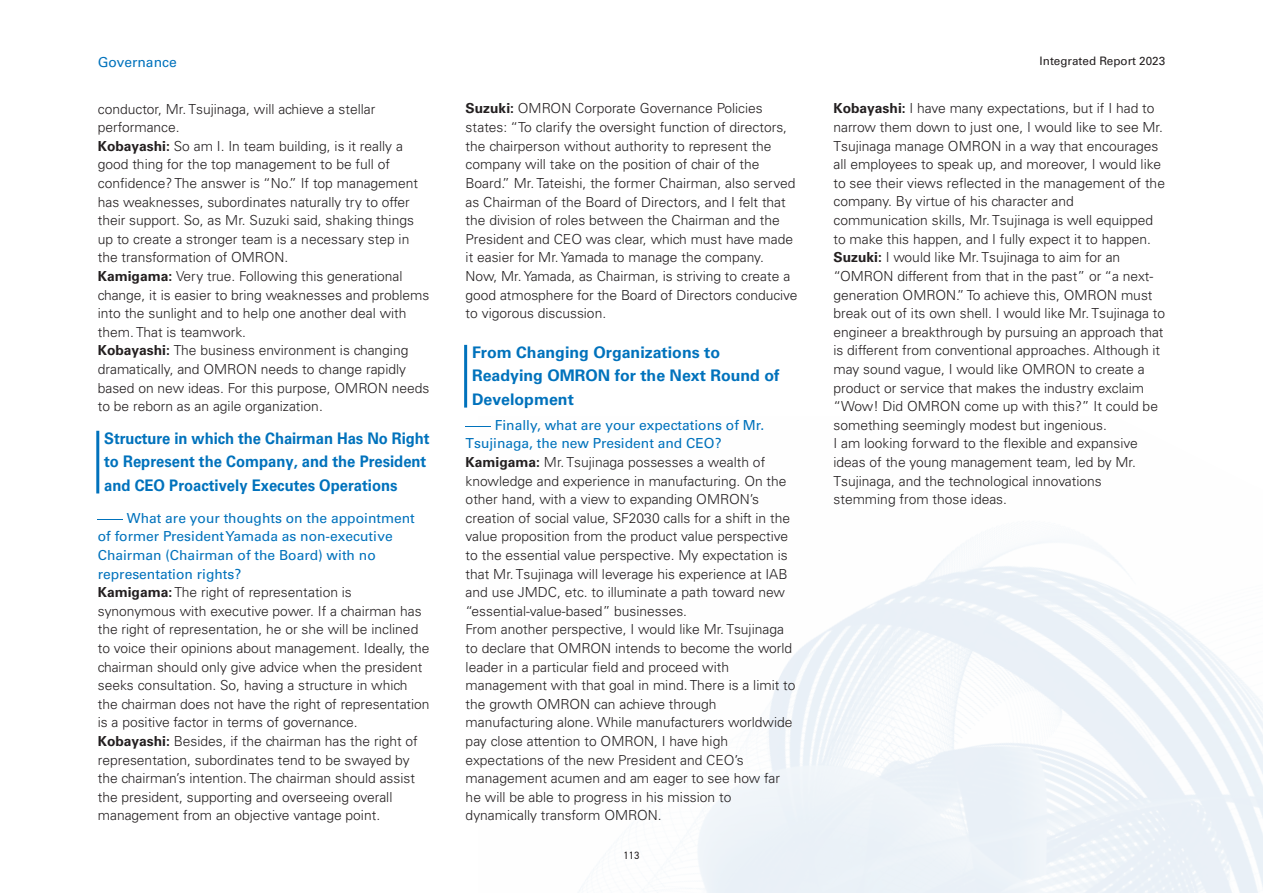
<style>
.page{position:relative;width:1263px;height:893px;background:#fff}
.page>*{position:absolute;margin:0;border:0;box-sizing:border-box;transform-origin:0 0}
.t1{font:700 15.9px/23.4px "Univers LT Std";color:#0072bc;scale:.93 1}
.t2{font:700 15.9px/23.4px "Univers LT Std";color:#0072bc}
.t3{font:300 13.8px/18.6px "Univers LT Std";color:#231f20}
.t4{font:13.8px "Univers LT Std";color:#0072bc}
.t5{font:11.7px "Univers LT Std";color:#231f20}
.t6{font:10.65px "DIN2014";color:#231f20}
.s1{font-weight:700}
.s2{font-weight:400;color:#0072bc}
</style>
<div class="page">
<svg style="left:98px;top:519px;width:25px;height:1px"></svg>
<svg style="left:466px;top:426px;width:25px;height:1px"></svg>
<hr style="left:96px;top:431px;width:3px;height:62px;background:#0072bc">
<hr style="left:464px;top:345px;width:3px;height:63px;background:#0072bc">
<p class="t4" style="left:98px;top:54px;width:80px">Governance</p>
<p class="t5" style="left:1040px;top:54px;width:127px">Integrated Report 2023</p>
<p class="t3" style="left:98px;top:99px;width:333px">conductor, Mr. Tsujinaga, will achieve a stellar performance.<br><span class="s1">Kobayashi:</span> So am I. In team building, is it really a good thing for the top management to be full of confidence? The answer is “No.” If top management has weaknesses, subordinates naturally try to offer their support. So, as Mr. Suzuki said, shaking things up to create a stronger team is a necessary step in the transformation of OMRON.<br><span class="s1">Kamigama:</span> Very true. Following this generational change, it is easier to bring weaknesses and problems into the sunlight and to help one another deal with them. That is teamwork.<br><span class="s1">Kobayashi:</span> The business environment is changing dramatically, and OMRON needs to change rapidly based on new ideas. For this purpose, OMRON needs to be reborn as an agile organization.</p>
<p class="t3" style="left:466px;top:99px;width:333px"><span class="s1">Suzuki:</span> OMRON Corporate Governance Policies states: “To clarify the oversight function of directors, the chairperson without authority to represent the company will take on the position of chair of the Board.” Mr. Tateishi, the former Chairman, also served as Chairman of the Board of Directors, and I felt that the division of roles between the Chairman and the President and CEO was clear, which must have made it easier for Mr. Yamada to manage the company.<br>Now, Mr. Yamada, as Chairman, is striving to create a good atmosphere for the Board of Directors conducive to vigorous discussion.</p>
<p class="t3" style="left:833px;top:99px;width:333px"><span class="s1">Kobayashi:</span> I have many expectations, but if I had to narrow them down to just one, I would like to see Mr.<br>Tsujinaga manage OMRON in a way that encourages all employees to speak up, and moreover, I would like to see their views reflected in the management of the company. By virtue of his character and communication skills, Mr. Tsujinaga is well equipped to make this happen, and I fully expect it to happen.<br><span class="s1">Suzuki:</span> I would like Mr. Tsujinaga to aim for an “OMRON different from that in the past” or “a next&shy;generation OMRON.” To achieve this, OMRON must break out of its own shell. I would like Mr. Tsujinaga to engineer a breakthrough by pursuing an approach that is different from conventional approaches. Although it may sound vague, I would like OMRON to create a product or service that makes the industry exclaim “Wow! Did OMRON come up with this?” It could be something seemingly modest but ingenious.<br>I am looking forward to the flexible and expansive ideas of the young management team, led by Mr.<br>Tsujinaga, and the technological innovations stemming from those ideas.</p>
<p class="t2" style="left:472px;top:341px;width:309px">From Changing Organizations to<br>Readying OMRON for the Next Round of<br>Development</p>
<p class="t3" style="left:466px;top:416px;width:331px;text-indent:29px"><span class="s2">Finally, what are your expectations of Mr.<br>Tsujinaga, the new President and CEO?<br></span><span class="s1">Kamigama:</span> Mr. Tsujinaga possesses a wealth of knowledge and experience in manufacturing. On the other hand, with a view to expanding OMRON’s creation of social value, SF2030 calls for a shift in the value proposition from the product value perspective to the essential value perspective. My expectation is that Mr. Tsujinaga will leverage his experience at IAB and use JMDC, etc. to illuminate a path toward new “essential-value-based” businesses.<br>From another perspective, I would like Mr. Tsujinaga to declare that OMRON intends to become the world leader in a particular field and proceed with management with that goal in mind. There is a limit to the growth OMRON can achieve through manufacturing alone. While manufacturers worldwide pay close attention to OMRON, I have high expectations of the new President and CEO’s management acumen and am eager to see how far he will be able to progress in his mission to dynamically transform OMRON.</p>
<p class="t1" style="left:104px;top:427px;width:351px">Structure in which the Chairman Has No Right to Represent the Company, and the President and CEO Proactively Executes Operations</p>
<p class="t3" style="left:98px;top:509px;width:333px;text-indent:29px"><span class="s2">What are your thoughts on the appointment of former President Yamada as non-executive Chairman (Chairman of the Board) with no representation rights?<br></span><span class="s1">Kamigama:</span> The right of representation is synonymous with executive power. If a chairman has the right of representation, he or she will be inclined to voice their opinions about management. Ideally, the chairman should only give advice when the president seeks consultation. So, having a structure in which the chairman does not have the right of representation is a positive factor in terms of governance.<br><span class="s1">Kobayashi:</span> Besides, if the chairman has the right of representation, subordinates tend to be swayed by the chairman’s intention. The chairman should assist the president, supporting and overseeing overall management from an objective vantage point.</p>
<p class="t6" style="left:623px;top:849px;width:17px">113</p>
</div>
